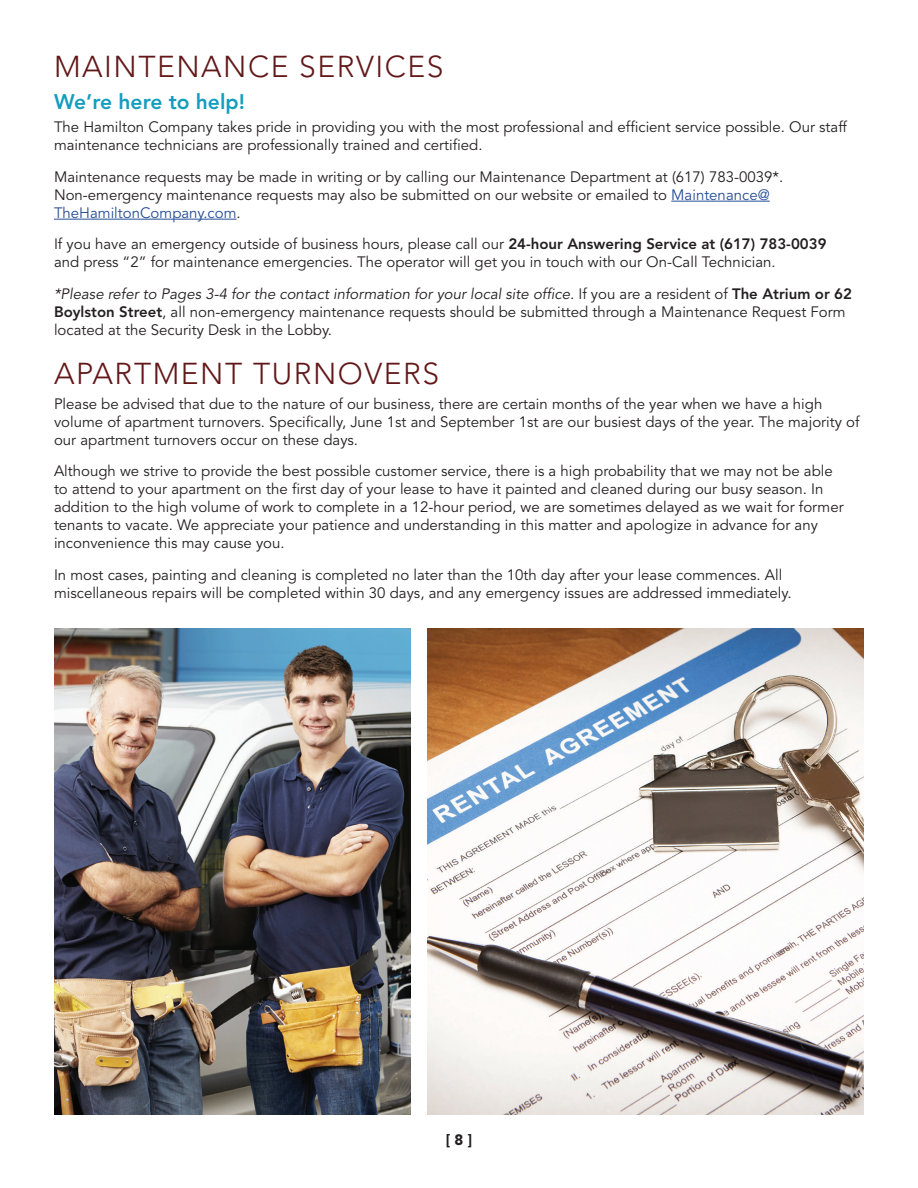
<style>
.page{position:relative;width:918px;height:1188px;background:#fff}
.page>*{position:absolute;margin:0;border:0;box-sizing:border-box;transform-origin:0 0}
.t1{font:300 30px "Avenir";letter-spacing:.05em;color:#621819}
.t2{font:800 21px "Avenir";color:#149dbf}
.t3{font:15px/18px "Avenir";color:#231f20}
.t4{font:900 15px "Avenir";color:#231f20}
.s1{color:#264d96}
.s2{font-weight:800}
.s3{font-style:italic}
</style>
<div class="page">
<hr style="left:671px;top:201px;width:99px;height:1px;background:#264d96">
<hr style="left:54px;top:219px;width:183px;height:1px;background:#264d96">
<img style="left:54px;top:629px;width:356px;height:486px">
<img style="left:428px;top:629px;width:436px;height:486px">
<h1 class="t1" style="left:54px;top:49px;width:391px">MAINTENANCE SERVICES</h1>
<h2 class="t2" style="left:54px;top:89px;width:192px">We’re here to help!</h2>
<p class="t3" style="left:54px;top:118px;width:795px">The Hamilton Company takes pride in providing you with the most professional and efficient service possible. Our staff maintenance technicians are professionally trained and certified.</p>
<p class="t3" style="left:54px;top:168px;width:731px">Maintenance requests may be made in writing or by calling our Maintenance Department at (617) 783-0039*.<br>Non-emergency maintenance requests may also be submitted on our website or emailed to <span class="s1">Maintenance@<br>TheHamiltonCompany.com</span>.</p>
<p class="t3" style="left:54px;top:235px;width:774px">If you have an emergency outside of business hours, please call our <span class="s2">24-hour Answering Service at (617) 783-0039 </span>and press “2” for maintenance emergencies. The operator will get you in touch with our On-Call Technician.</p>
<p class="t3" style="left:54px;top:285px;width:800px"><span class="s3">*Please refer to Pages 3-4 for the contact information for your local site office.</span> If you are a resident of <span class="s2">The Atrium or 62<br>Boylston Street</span>, all non-emergency maintenance requests should be submitted through a Maintenance Request Form located at the Security Desk in the Lobby.</p>
<h1 class="t1" style="left:54px;top:356px;width:387px">APARTMENT TURNOVERS</h1>
<p class="t3" style="left:54px;top:395px;width:807px">Please be advised that due to the nature of our business, there are certain months of the year when we have a high volume of apartment turnovers. Specifically, June 1st and September 1st are our busiest days of the year. The majority of our apartment turnovers occur on these days.</p>
<p class="t3" style="left:54px;top:463px;width:791px">Although we strive to provide the best possible customer service, there is a high probability that we may not be able to attend to your apartment on the first day of your lease to have it painted and cleaned during our busy season. In addition to the high volume of work to complete in a 12-hour period, we are sometimes delayed as we wait for former tenants to vacate. We appreciate your patience and understanding in this matter and apologize in advance for any inconvenience this may cause you.</p>
<p class="t3" style="left:54px;top:566px;width:739px">In most cases, painting and cleaning is completed no later than the 10th day after your lease commences. All miscellaneous repairs will be completed within 30 days, and any emergency issues are addressed immediately.</p>
<p class="t4" style="left:446px;top:1131px;width:28px">[ 8 ]</p>
</div>
